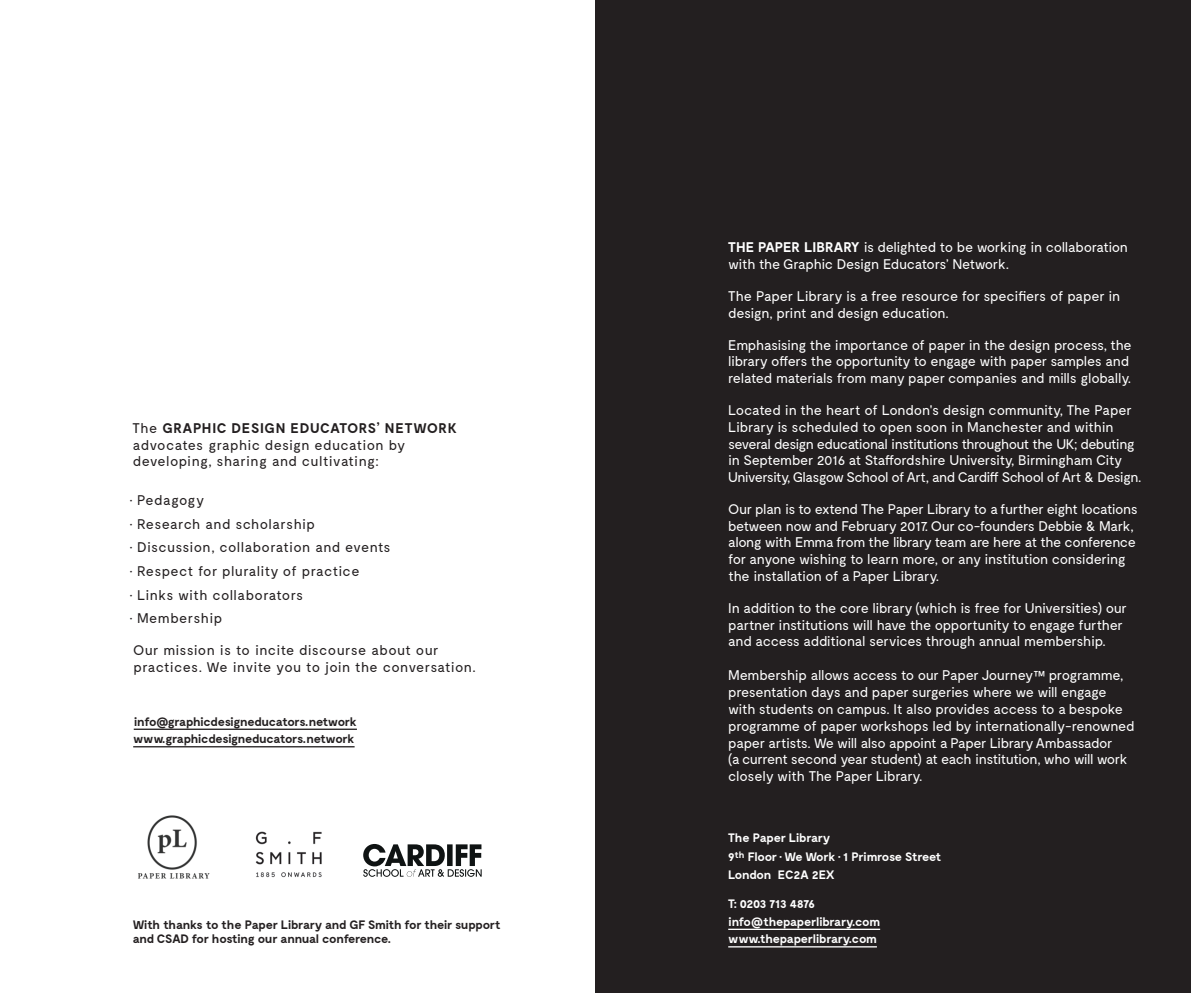
<style>
.page{position:relative;width:1191px;height:993px;background:#fff}
.page>*{position:absolute;margin:0;border:0;box-sizing:border-box;transform-origin:0 0}
.t1{font:14px/16.8px "Moderat";letter-spacing:-.03em;color:#fff}
.t2{font:14px/16.8px "Moderat";letter-spacing:.025em;color:#231f20}
.t3{font:700 12.25px/14.7px "Moderat";letter-spacing:-.025em;color:#231f20}
.t4{font:700 12.25px/17.5px "Moderat";letter-spacing:-.025em;color:#fff}
.s1{font-weight:700}
.s2{font-size:15.75px}
</style>
<div class="page">
<img style="left:255px;top:831px;width:67px;height:47px">
<img style="left:138px;top:815px;width:72px;height:64px">
<hr style="left:134px;top:728px;width:223px;height:1px;background:#231f20">
<hr style="left:133px;top:745px;width:221px;height:2px;background:#231f20">
<svg style="left:363px;top:844px;width:118px;height:32px"></svg>
<div style="left:595px;top:0;width:596px;height:992px;background:#231f20"></div>
<hr style="left:728px;top:928px;width:152px;height:1px;background:#fff">
<hr style="left:728px;top:945px;width:149px;height:2px;background:#fff">
<p class="t2" style="left:132px;top:420px;width:326px">The <span class="s1">GRAPHIC DESIGN EDUCATORS’ NETWORK </span>advocates graphic design education by developing, sharing and cultivating:</p>
<p class="t2" style="left:130px;top:492px;width:76px">• Pedagogy</p>
<p class="t2" style="left:130px;top:515px;width:187px">• Research and scholarship</p>
<p class="t2" style="left:130px;top:539px;width:263px">• Discussion, collaboration and events</p>
<p class="t2" style="left:130px;top:563px;width:231px">• Respect for plurality of practice</p>
<p class="t2" style="left:130px;top:586px;width:175px">• Links with collaborators</p>
<p class="t2" style="left:130px;top:610px;width:94px">• Membership</p>
<p class="t2" style="left:133px;top:642px;width:344px">Our mission is to incite discourse about our practices. We invite you to join the conversation.</p>
<p class="t3" style="left:133px;top:713px;width:225px;line-height:17.5px">info@graphicdesigneducators.network www.graphicdesigneducators.network</p>
<p class="t3" style="left:133px;top:917px;width:370px">With thanks to the Paper Library and GF Smith for their support and CSAD for hosting our annual conference.</p>
<p class="t1" style="left:728px;top:239px;width:401px"><span class="s1">THE PAPER LIBRARY</span> is delighted to be working in collaboration with the Graphic Design Educators’ Network.</p>
<p class="t1" style="left:728px;top:288px;width:393px">The Paper Library is a free resource for specifiers of paper in design, print and design education.</p>
<p class="t1" style="left:728px;top:336px;width:405px">Emphasising the importance of paper in the design process, the library offers the opportunity to engage with paper samples and related materials from many paper companies and mills globally.</p>
<p class="t1" style="left:728px;top:402px;width:415px">Located in the heart of London's design community, The Paper Library is scheduled to open soon in Manchester and within several design educational institutions throughout the UK; debuting in September 2016 at Staffordshire University, Birmingham City University, Glasgow School of Art, and Cardiff School of Art &amp; Design.</p>
<p class="t1" style="left:728px;top:501px;width:411px">Our plan is to extend The Paper Library to a further eight locations between now and February 2017. Our co-founders Debbie &amp; Mark, along with Emma from the library team are here at the conference for anyone wishing to learn more, or any institution considering the installation of a Paper Library.</p>
<p class="t1" style="left:728px;top:599px;width:400px">In addition to the core library (which is free for Universities) our partner institutions will have the opportunity to engage further and access additional services through annual membership.</p>
<p class="t1" style="left:728px;top:667px;width:408px">Membership allows access to our Paper Journey<span class="s2">™</span> programme, presentation days and paper surgeries where we will engage with students on campus. It also provides access to a bespoke programme of paper workshops led by internationally-renowned paper artists. We will also appoint a Paper Library Ambassador<br>(a current second year student) at each institution, who will work closely with The Paper Library.</p>
<p class="t4" style="left:728px;top:828px;width:215px;line-height:18.9px">The Paper Library<br>9<sup>th</sup> Floor · We Work · 1 Primrose Street</p>
<p class="t4" style="left:728px;top:866px;width:108px">London EC2A 2EX</p>
<p class="t4" style="left:728px;top:895px;width:153px">T: 0203 713 4876 info@thepaperlibrary.com www.thepaperlibrary.com</p>
</div>
